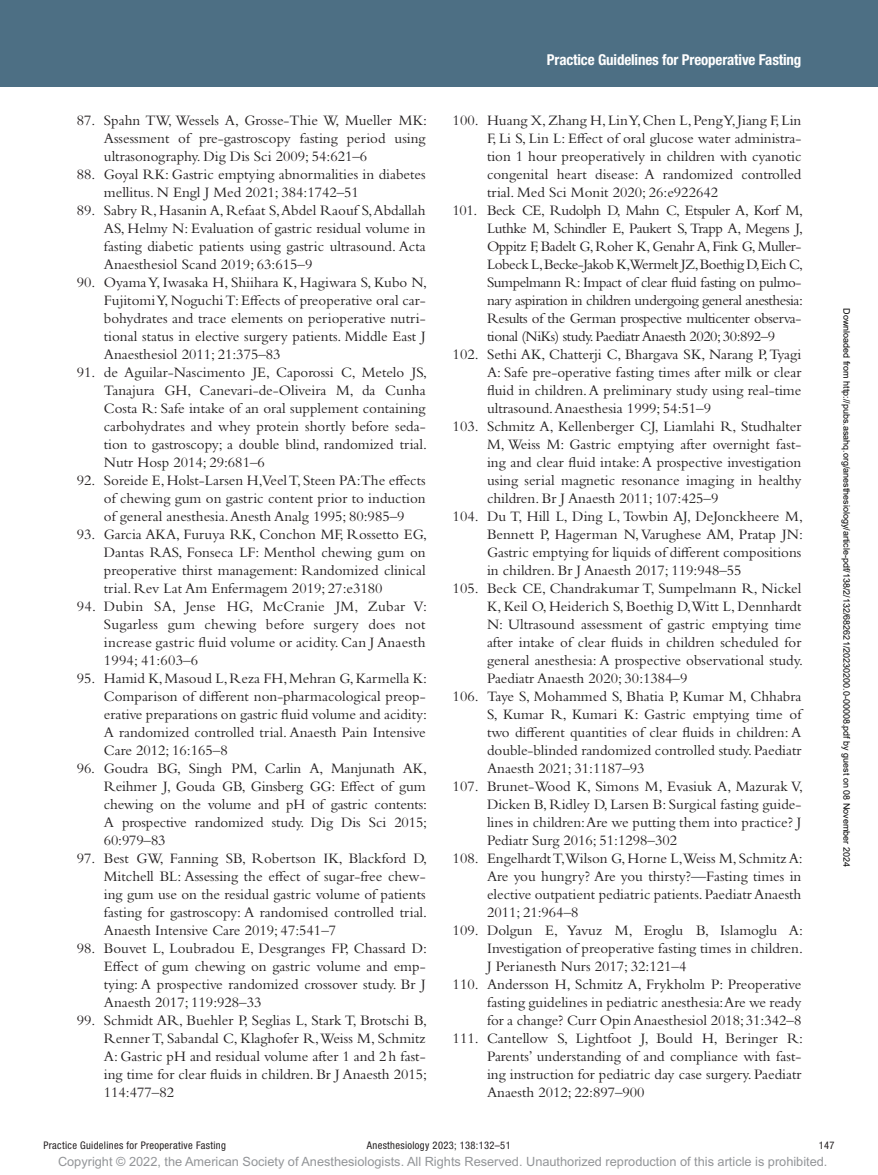
<style>
.page{position:relative;width:878px;height:1175px;background:#fff}
.page>*{position:absolute;margin:0;border:0;box-sizing:border-box;transform-origin:0 0}
.t1{font:15px/18px "Bembo Std";color:#231f20;text-align:justify}
.t2{font:15px "Bembo Std";letter-spacing:-.03em;color:#231f20}
.t3{font:700 condensed 15px "Helvetica Neue LT Std";letter-spacing:-.01em;color:#fff}
.t4{font:12.75px "Arial MT Std";color:#939598}
.t5{font:condensed 10.5px "Helvetica Neue LT Std";letter-spacing:.03em;color:#231f20}
.t6{font:9px "Arial";color:#000}
</style>
<div class="page">
<div style="left:0;top:0;width:878px;height:86px;background:#4d6f84"></div>
<p class="t1" style="left:104px;top:111px;width:325px;text-indent:-27px">87. Spahn TW, Wessels A, Grosse-Thie W, Mueller MK:<br>Assessment of pre-gastroscopy fasting period using ultrasonography. Dig Dis Sci 2009; 54:621–6</p>
<p class="t1" style="left:104px;top:165px;width:323px;text-indent:-27px">88. Goyal RK: Gastric emptying abnormalities in diabetes mellitus. N Engl J Med 2021; 384:1742–51</p>
<p class="t1" style="left:104px;top:201px;width:323px;text-indent:-27px">89. Sabry R, Hasanin A, Refaat S, Abdel Raouf S, Abdallah AS, Helmy N: Evaluation of gastric residual volume in fasting diabetic patients using gastric ultrasound. Acta Anaesthesiol Scand 2019; 63:615–9</p>
<p class="t1" style="left:104px;top:273px;width:325px;text-indent:-27px">90. Oyama Y, Iwasaka H, Shiihara K, Hagiwara S, Kubo N, Fujitomi Y, Noguchi T: Effects of preoperative oral car&shy;bohydrates and trace elements on perioperative nutri&shy;tional status in elective surgery patients. Middle East J Anaesthesiol 2011; 21:375–83</p>
<p class="t1" style="left:104px;top:363px;width:325px;text-indent:-27px">91. de Aguilar-Nascimento JE, Caporossi C, Metelo JS, Tanajura GH, Canevari-de-Oliveira M, da Cunha Costa R: Safe intake of an oral supplement containing carbohydrates and whey protein shortly before seda&shy;tion to gastroscopy; a double blind, randomized trial.<br>Nutr Hosp 2014; 29:681–6</p>
<p class="t1" style="left:104px;top:471px;width:323px;text-indent:-27px">92. Soreide E, Holst-Larsen H,Veel T, Steen PA:The effects of chewing gum on gastric content prior to induction of general anesthesia. Anesth Analg 1995; 80:985–9</p>
<p class="t1" style="left:104px;top:525px;width:325px;text-indent:-27px">93. Garcia AKA, Furuya RK, Conchon MF, Rossetto EG, Dantas RAS, Fonseca LF: Menthol chewing gum on preoperative thirst management: Randomized clinical trial. Rev Lat Am Enfermagem 2019; 27:e3180</p>
<p class="t1" style="left:104px;top:597px;width:325px;text-indent:-27px">94. Dubin SA, Jense HG, McCranie JM, Zubar V:<br>Sugarless gum chewing before surgery does not increase gastric fluid volume or acidity. Can J Anaesth 1994; 41:603–6</p>
<p class="t1" style="left:104px;top:669px;width:325px;text-indent:-27px">95. Hamid K, Masoud L, Reza FH, Mehran G, Karmella K:<br>Comparison of different non-pharmacological preop&shy;erative preparations on gastric fluid volume and acidity:<br>A randomized controlled trial. Anaesth Pain Intensive Care 2012; 16:165–8</p>
<p class="t1" style="left:104px;top:759px;width:325px;text-indent:-27px">96. Goudra BG, Singh PM, Carlin A, Manjunath AK, Reihmer J, Gouda GB, Ginsberg GG: Effect of gum chewing on the volume and pH of gastric contents:<br>A prospective randomized study. Dig Dis Sci 2015; 60:979–83</p>
<p class="t1" style="left:104px;top:849px;width:325px;text-indent:-27px">97. Best GW, Fanning SB, Robertson IK, Blackford D, Mitchell BL: Assessing the effect of sugar-free chew&shy;ing gum use on the residual gastric volume of patients fasting for gastroscopy: A randomised controlled trial.<br>Anaesth Intensive Care 2019; 47:541–7</p>
<p class="t1" style="left:104px;top:939px;width:325px;text-indent:-27px">98. Bouvet L, Loubradou E, Desgranges FP, Chassard D:<br>Effect of gum chewing on gastric volume and emp&shy;tying: A prospective randomized crossover study. Br J Anaesth 2017; 119:928–33</p>
<p class="t1" style="left:104px;top:1011px;width:325px;text-indent:-27px">99. Schmidt AR, Buehler P, Seglias L, Stark T, Brotschi B, Renner T, Sabandal C, Klaghofer R, Weiss M, Schmitz A: Gastric pH and residual volume after 1 and 2h fast&shy;ing time for clear fluids in children. Br J Anaesth 2015; 114:477–82</p>
<p class="t3" style="left:547px;top:51px;width:256px">Practice Guidelines for Preoperative Fasting</p>
<p class="t1" style="left:452px;top:111px;width:350px">100. Huang X, Zhang H, Lin Y, Chen L, Peng Y, Jiang F, Lin</p>
<p class="t1" style="left:487px;top:129px;width:316px">F, Li S, Lin L: Effect of oral glucose water administra-</p>
<p class="t1" style="left:487px;top:147px;width:316px">tion 1 hour preoperatively in children with cyanotic</p>
<p class="t1" style="left:487px;top:165px;width:316px">congenital heart disease: A randomized controlled</p>
<p class="t1" style="left:487px;top:183px;width:232px">trial. Med Sci Monit 2020; 26:e922642</p>
<p class="t2" style="left:452px;top:201px;width:352px">101. Beck CE, Rudolph D, Mahn C, Etspuler A, Korf M,</p>
<p class="t2" style="left:487px;top:219px;width:317px">Luthke M, Schindler E, Paukert S, Trapp A, Megens J,</p>
<p class="t2" style="left:487px;top:237px;width:316px">Oppitz F, Badelt G, Roher K, Genahr A, Fink G, Muller-</p>
<p class="t2" style="left:487px;top:255px;width:317px">Lobeck L, Becke-Jakob K,Wermelt JZ, Boethig D, Eich C,</p>
<p class="t2" style="left:487px;top:273px;width:316px">Sumpelmann R: Impact of clear fluid fasting on pulmo-</p>
<p class="t2" style="left:487px;top:291px;width:317px">nary aspiration in children undergoing general anesthesia:</p>
<p class="t2" style="left:487px;top:309px;width:316px">Results of the German prospective multicenter observa-</p>
<p class="t2" style="left:487px;top:327px;width:290px">tional (NiKs) study. Paediatr Anaesth 2020; 30:892–9</p>
<p class="t1" style="left:452px;top:345px;width:350px">102. Sethi AK, Chatterji C, Bhargava SK, Narang P, Tyagi</p>
<p class="t1" style="left:487px;top:363px;width:316px">A: Safe pre-operative fasting times after milk or clear</p>
<p class="t1" style="left:487px;top:381px;width:316px">fluid in children. A preliminary study using real-time</p>
<p class="t1" style="left:487px;top:399px;width:226px">ultrasound. Anaesthesia 1999; 54:51–9</p>
<p class="t1" style="left:452px;top:417px;width:350px">103. Schmitz A, Kellenberger CJ, Liamlahi R, Studhalter</p>
<p class="t1" style="left:487px;top:435px;width:316px">M, Weiss M: Gastric emptying after overnight fast-</p>
<p class="t1" style="left:487px;top:453px;width:316px">ing and clear fluid intake: A prospective investigation</p>
<p class="t1" style="left:487px;top:471px;width:316px">using serial magnetic resonance imaging in healthy</p>
<p class="t1" style="left:487px;top:489px;width:233px">children. Br J Anaesth 2011; 107:425–9</p>
<p class="t1" style="left:452px;top:507px;width:352px">104. Du T, Hill L, Ding L, Towbin AJ, DeJonckheere M,</p>
<p class="t1" style="left:487px;top:525px;width:317px">Bennett P, Hagerman N, Varughese AM, Pratap JN:</p>
<p class="t1" style="left:487px;top:543px;width:316px">Gastric emptying for liquids of different compositions</p>
<p class="t1" style="left:487px;top:561px;width:256px">in children. Br J Anaesth 2017; 119:948–55</p>
<p class="t1" style="left:452px;top:579px;width:350px">105. Beck CE, Chandrakumar T, Sumpelmann R, Nickel</p>
<p class="t1" style="left:487px;top:597px;width:316px">K, Keil O, Heiderich S, Boethig D,Witt L, Dennhardt</p>
<p class="t1" style="left:487px;top:615px;width:316px">N: Ultrasound assessment of gastric emptying time</p>
<p class="t1" style="left:487px;top:633px;width:316px">after intake of clear fluids in children scheduled for</p>
<p class="t1" style="left:487px;top:651px;width:317px">general anesthesia: A prospective observational study.</p>
<p class="t1" style="left:487px;top:669px;width:202px">Paediatr Anaesth 2020; 30:1384–9</p>
<p class="t1" style="left:452px;top:687px;width:350px">106. Taye S, Mohammed S, Bhatia P, Kumar M, Chhabra</p>
<p class="t1" style="left:487px;top:705px;width:316px">S, Kumar R, Kumari K: Gastric emptying time of</p>
<p class="t1" style="left:487px;top:723px;width:316px">two different quantities of clear fluids in children: A</p>
<p class="t1" style="left:487px;top:741px;width:316px">double-blinded randomized controlled study. Paediatr</p>
<p class="t1" style="left:487px;top:759px;width:159px">Anaesth 2021; 31:1187–93</p>
<p class="t1" style="left:452px;top:777px;width:352px">107. Brunet-Wood K, Simons M, Evasiuk A, Mazurak V,</p>
<p class="t1" style="left:487px;top:795px;width:316px">Dicken B, Ridley D, Larsen B: Surgical fasting guide-</p>
<p class="t1" style="left:487px;top:813px;width:316px">lines in children: Are we putting them into practice? J</p>
<p class="t1" style="left:487px;top:831px;width:192px">Pediatr Surg 2016; 51:1298–302</p>
<p class="t1" style="left:452px;top:849px;width:352px">108. Engelhardt T,Wilson G, Horne L,Weiss M, Schmitz A:</p>
<p class="t1" style="left:487px;top:867px;width:316px">Are you hungry? Are you thirsty?—Fasting times in</p>
<p class="t1" style="left:487px;top:885px;width:316px">elective outpatient pediatric patients. Paediatr Anaesth</p>
<p class="t1" style="left:487px;top:903px;width:93px">2011; 21:964–8</p>
<p class="t1" style="left:452px;top:921px;width:352px">109. Dolgun E, Yavuz M, Eroglu B, Islamoglu A:</p>
<p class="t1" style="left:487px;top:939px;width:317px">Investigation of preoperative fasting times in children.</p>
<p class="t1" style="left:487px;top:957px;width:201px">J Perianesth Nurs 2017; 32:121–4</p>
<p class="t1" style="left:452px;top:975px;width:350px">110. Andersson H, Schmitz A, Frykholm P: Preoperative</p>
<p class="t1" style="left:487px;top:993px;width:316px">fasting guidelines in pediatric anesthesia:Are we ready</p>
<p class="t1" style="left:487px;top:1011px;width:316px">for a change? Curr Opin Anaesthesiol 2018; 31:342–8</p>
<p class="t1" style="left:452px;top:1029px;width:352px">111. Cantellow S, Lightfoot J, Bould H, Beringer R:</p>
<p class="t1" style="left:487px;top:1047px;width:316px">Parents’ understanding of and compliance with fast-</p>
<p class="t1" style="left:487px;top:1065px;width:316px">ing instruction for pediatric day case surgery. Paediatr</p>
<p class="t1" style="left:487px;top:1083px;width:159px">Anaesth 2012; 22:897–900</p>
<p class="t6" style="left:850px;top:308px;width:560px;rotate:90deg">Downloaded from http://pubs.asahq.org/anesthesiology/article-pdf/138/2/132/682621/20230200.0-00008.pdf by guest on 08 November 2024</p>
<p class="t5" style="left:44px;top:1139px;width:184px">Practice Guidelines for Preoperative Fasting</p>
<p class="t5" style="left:367px;top:1139px;width:145px">Anesthesiology 2023; 138:132–51</p>
<p class="t5" style="left:818px;top:1139px;width:17px">147</p>
<p class="t4" style="left:58px;top:1154px;width:771px">Copyright © 2022, the American Society of Anesthesiologists. All Rights Reserved. Unauthorized reproduction of this article is prohibited.</p>
</div>
